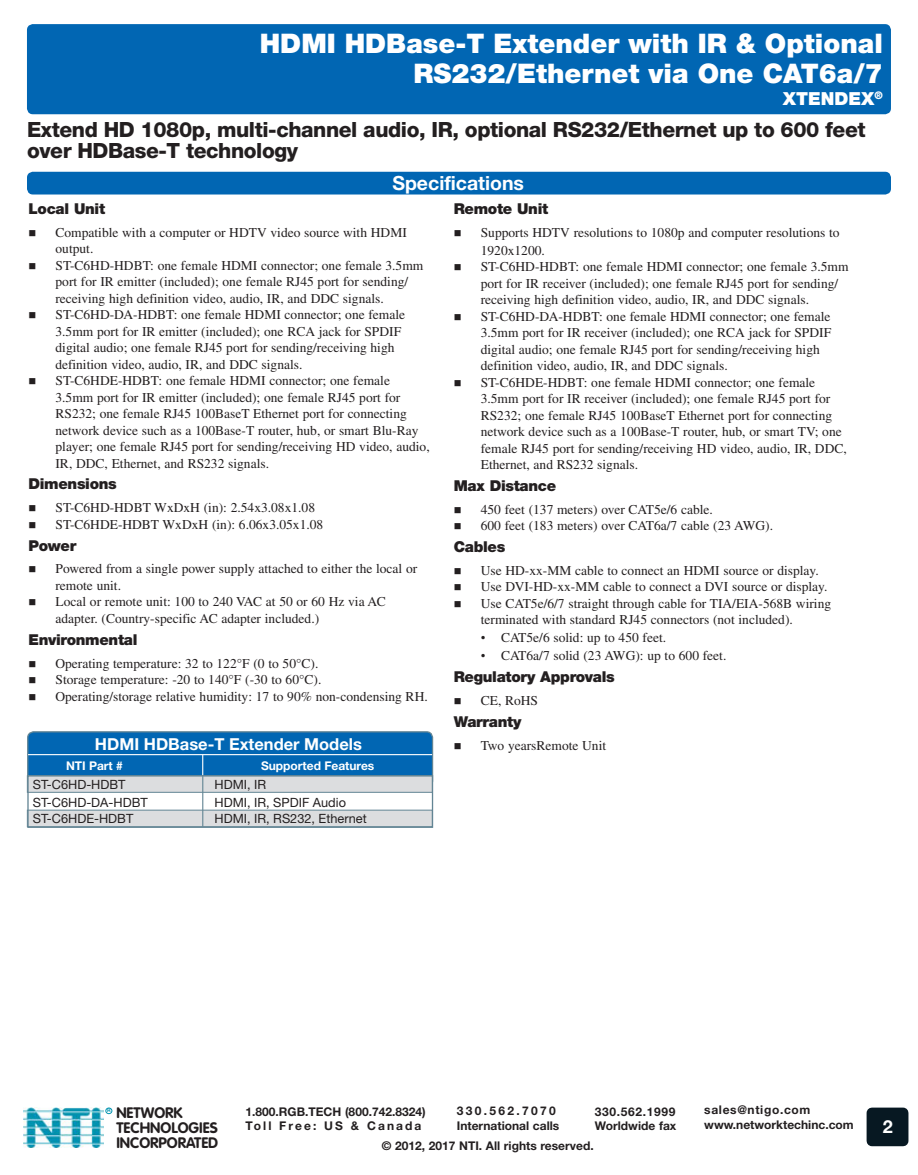
<style>
.page{position:relative;width:918px;height:1175px;background:#fff}
.page>*{position:absolute;margin:0;border:0;box-sizing:border-box;transform-origin:0 0}
.t1{font:900 27px "Helvetica Neue LT Std";color:#fff}
.t2{font:800 21px/21px "Helvetica Neue LT Std";letter-spacing:-.02em;color:#231f20}
.Page_Bar_Header{font:700 19.5px "Helvetica Neue LT Std";color:#fff}
.t3{font:900 18px "Helvetica Neue LT Std";color:#fff}
.t4{font:700 18px "Helvetica Neue LT Std";color:#fff}
.t5{font:700 16.5px "Helvetica Neue LT Std";color:#fff}
.Body_Sub_Header{font:900 15px "Helvetica Neue LT Std";letter-spacing:-.02em;color:#231f20}
.t6{font:700 15px/14.7px "VAG Rounded Std";color:#231f20}
._1st_Level_Bullet{font:13.5px/16.5px "Times LT Std";color:#231f20}
._2nd_Level_Bullet{font:13.5px "Times LT Std";color:#231f20}
.t7{font:12.75px "Helvetica Neue LT Std";color:#231f20}
.t8{font:700 12px "Helvetica Neue LT Std";color:#231f20}
.t9{font:700 12px "Helvetica Neue LT Std";letter-spacing:.055em;color:#231f20}
.t10{font:700 12px "Helvetica Neue LT Std";color:#fff}
.t11{font:700 12px "Helvetica Neue LT Std";letter-spacing:.175em;color:#231f20}
.t12{font:700 12px "Helvetica Neue LT Std";letter-spacing:.195em;color:#231f20}
.t13{font:700 4.95px "Helvetica Neue LT Std";color:#0093b0}
.s1{font-family:"Times New Roman"}
</style>
<div class="page">
<div style="left:105px;top:1107px;width:7px;height:7px;border:1px solid #0093b0;border-radius:50%"></div>
<img style="left:23px;top:1107px;width:81px;height:40px">
<div style="left:867px;top:1107px;width:41px;height:39px;background:#071822"></div>
<div style="left:27px;top:172px;width:864px;height:22px;background:#0166b3;border-radius:6px"></div>
<div style="left:27px;top:24px;width:864px;height:90px;background:#0166b3;border-radius:6px"></div>
<div style="left:27px;top:809px;width:406px;height:18px;background:#dcdddf;border:1px solid #638594"></div>
<div style="left:28px;top:732px;width:405px;height:54px;background:#0166b3;border-radius:6px"></div>
<div style="left:27px;top:731px;width:406px;height:56px;border:1px solid #638594;border-radius:6px"></div>
<div style="left:27px;top:775px;width:406px;height:17px;background:#dcdddf"></div>
<hr style="left:28px;top:754px;width:404px;height:1px;background:#fff">
<svg style="left:202px;top:754px;width:1px;height:21px"></svg>
<hr style="left:202px;top:775px;width:1px;height:51px;background:#638594">
<div style="left:27px;top:775px;width:406px;height:53px;border:1px solid #638594"></div>
<p class="t1" style="left:260px;top:28px;width:625px">HDMI HDBase-T Extender with IR &amp; Optional</p>
<p class="t1" style="left:414px;top:58px;width:471px">RS232/Ethernet via One CAT6a/7</p>
<p class="t3" style="left:783px;top:88px;width:102px">XTENDEX<sup>®</sup></p>
<p class="t2" style="left:27px;top:119px;width:840px">Extend HD 1080p, multi-channel audio, IR, optional RS232/Ethernet up to 600 feet over HDBase-T technology</p>
<p class="Page_Bar_Header" style="left:392px;top:171px;width:133px">Specifications</p>
<p class="Body_Sub_Header" style="left:454px;top:199px;width:96px">Remote Unit</p>
<p class="_1st_Level_Bullet" style="left:481px;top:223px;width:360px;line-height:18px">Supports HDTV resolutions to 1080p and computer resolutions to<br>1920x1200.</p>
<p class="_1st_Level_Bullet" style="left:481px;top:258px;width:369px">ST-C6HD-HDBT: one female HDMI connector; one female 3.5mm port for IR receiver (included); one female RJ45 port for sending/ receiving high definition video, audio, IR, and DDC signals.</p>
<p class="_1st_Level_Bullet" style="left:481px;top:308px;width:352px">ST-C6HD-DA-HDBT: one female HDMI connector; one female 3.5mm port for IR receiver (included); one RCA jack for SPDIF digital audio; one female RJ45 port for sending/receiving high definition video, audio, IR, and DDC signals.</p>
<p class="_1st_Level_Bullet" style="left:481px;top:374px;width:368px">ST-C6HDE-HDBT: one female HDMI connector; one female 3.5mm port for IR receiver (included); one female RJ45 port for RS232; one female RJ45 100BaseT Ethernet port for connecting network device such as a 100Base-T router, hub, or smart TV; one female RJ45 port for sending/receiving HD video, audio, IR, DDC, Ethernet, and RS232 signals.</p>
<p class="Body_Sub_Header" style="left:454px;top:476px;width:104px">Max Distance</p>
<p class="_1st_Level_Bullet" style="left:481px;top:501px;width:234px">450 feet (137 meters) over CAT5e/6 cable.</p>
<p class="_1st_Level_Bullet" style="left:481px;top:517px;width:294px">600 feet (183 meters) over CAT6a/7 cable (23 AWG).</p>
<p class="Body_Sub_Header" style="left:454px;top:538px;width:53px">Cables</p>
<p class="_1st_Level_Bullet" style="left:481px;top:562px;width:340px">Use HD-xx-MM cable to connect an HDMI source or display.</p>
<p class="_1st_Level_Bullet" style="left:481px;top:578px;width:348px">Use DVI-HD-xx-MM cable to connect a DVI source or display.</p>
<p class="_1st_Level_Bullet" style="left:481px;top:595px;width:352px">Use CAT5e/6/7 straight through cable for TIA/EIA-568B wiring terminated with standard RJ45 connectors (not included).</p>
<p class="_2nd_Level_Bullet" style="left:481px;top:630px;width:187px"><span class="s1">•</span> CAT5e/6 solid: up to 450 feet.</p>
<p class="_2nd_Level_Bullet" style="left:481px;top:648px;width:247px"><span class="s1">•</span> CAT6a/7 solid (23 AWG): up to 600 feet.</p>
<p class="Body_Sub_Header" style="left:454px;top:668px;width:163px">Regulatory Approvals</p>
<p class="_1st_Level_Bullet" style="left:481px;top:692px;width:59px">CE, RoHS</p>
<p class="Body_Sub_Header" style="left:454px;top:712px;width:69px">Warranty</p>
<p class="_1st_Level_Bullet" style="left:481px;top:737px;width:127px">Two yearsRemote Unit</p>
<p class="Body_Sub_Header" style="left:28px;top:199px;width:78px">Local Unit</p>
<p class="_1st_Level_Bullet" style="left:56px;top:224px;width:353px">Compatible with a computer or HDTV video source with HDMI output.</p>
<p class="_1st_Level_Bullet" style="left:56px;top:257px;width:369px">ST-C6HD-HDBT: one female HDMI connector; one female 3.5mm port for IR emitter (included); one female RJ45 port for sending/ receiving high definition video, audio, IR, and DDC signals.</p>
<p class="_1st_Level_Bullet" style="left:56px;top:306px;width:351px">ST-C6HD-DA-HDBT: one female HDMI connector; one female 3.5mm port for IR emitter (included); one RCA jack for SPDIF digital audio; one female RJ45 port for sending/receiving high definition video, audio, IR, and DDC signals.</p>
<p class="_1st_Level_Bullet" style="left:56px;top:372px;width:376px">ST-C6HDE-HDBT: one female HDMI connector; one female 3.5mm port for IR emitter (included); one female RJ45 port for RS232; one female RJ45 100BaseT Ethernet port for connecting network device such as a 100Base-T router, hub, or smart Blu-Ray player; one female RJ45 port for sending/receiving HD video, audio, IR, DDC, Ethernet, and RS232 signals.</p>
<p class="Body_Sub_Header" style="left:28px;top:475px;width:90px">Dimensions</p>
<p class="_1st_Level_Bullet" style="left:56px;top:499px;width:261px">ST-C6HD-HDBT WxDxH (in): 2.54x3.08x1.08</p>
<p class="_1st_Level_Bullet" style="left:56px;top:516px;width:269px">ST-C6HDE-HDBT WxDxH (in): 6.06x3.05x1.08</p>
<p class="Body_Sub_Header" style="left:28px;top:536px;width:49px">Power</p>
<p class="_1st_Level_Bullet" style="left:56px;top:560px;width:363px">Powered from a single power supply attached to either the local or remote unit.</p>
<p class="_1st_Level_Bullet" style="left:56px;top:593px;width:332px">Local or remote unit: 100 to 240 VAC at 50 or 60 Hz via AC adapter. (Country-specific AC adapter included.)</p>
<p class="Body_Sub_Header" style="left:28px;top:630px;width:110px">Environmental</p>
<p class="_1st_Level_Bullet" style="left:56px;top:654px;width:264px">Operating temperature: 32 to 122°F (0 to 50°C).</p>
<p class="_1st_Level_Bullet" style="left:56px;top:671px;width:267px">Storage temperature: -20 to 140°F (-30 to 60°C).</p>
<p class="_1st_Level_Bullet" style="left:56px;top:687px;width:374px">Operating/storage relative humidity: 17 to 90% non-condensing RH.</p>
<p class="t5" style="left:95px;top:733px;width:269px">HDMI HDBase-T Extender Models</p>
<p class="t10" style="left:66px;top:758px;width:58px">NTI Part #</p>
<p class="t10" style="left:261px;top:758px;width:115px">Supported Features</p>
<p class="t7" style="left:33px;top:776px;width:94px">ST-C6HD-HDBT</p>
<p class="t7" style="left:215px;top:776px;width:53px">HDMI, IR</p>
<p class="t7" style="left:33px;top:794px;width:116px">ST-C6HD-DA-HDBT</p>
<p class="t7" style="left:214px;top:794px;width:133px">HDMI, IR, SPDIF Audio</p>
<p class="t7" style="left:33px;top:811px;width:102px">ST-C6HDE-HDBT</p>
<p class="t7" style="left:214px;top:811px;width:154px">HDMI, IR, RS232, Ethernet</p>
<p class="t13" style="left:107px;top:1107px;width:5px">R</p>
<p class="t6" style="left:116px;top:1106px;width:103px">NETWORK<br>TECHNOLOGIES<br>INCORPORATED</p>
<p class="t9" style="left:704px;top:1102px;width:108px">sales@ntigo.com</p>
<p class="t12" style="left:457px;top:1103px;width:101px">330.562.7070</p>
<p class="t8" style="left:457px;top:1118px;width:104px">International calls</p>
<p class="t9" style="left:595px;top:1103px;width:82px">330.562.1999</p>
<p class="t8" style="left:595px;top:1118px;width:83px">Worldwide fax</p>
<p class="t8" style="left:246px;top:1104px;width:181px">1.800.RGB.TECH (800.742.8324)</p>
<p class="t11" style="left:246px;top:1118px;width:177px">Toll Free: US &amp; Canada</p>
<p class="t8" style="left:704px;top:1117px;width:151px">www.networktechinc.com</p>
<p class="t4" style="left:883px;top:1115px;width:12px">2</p>
<p class="t8" style="left:382px;top:1138px;width:213px">© 2012, 2017 NTI. All rights reserved.</p>
</div>
